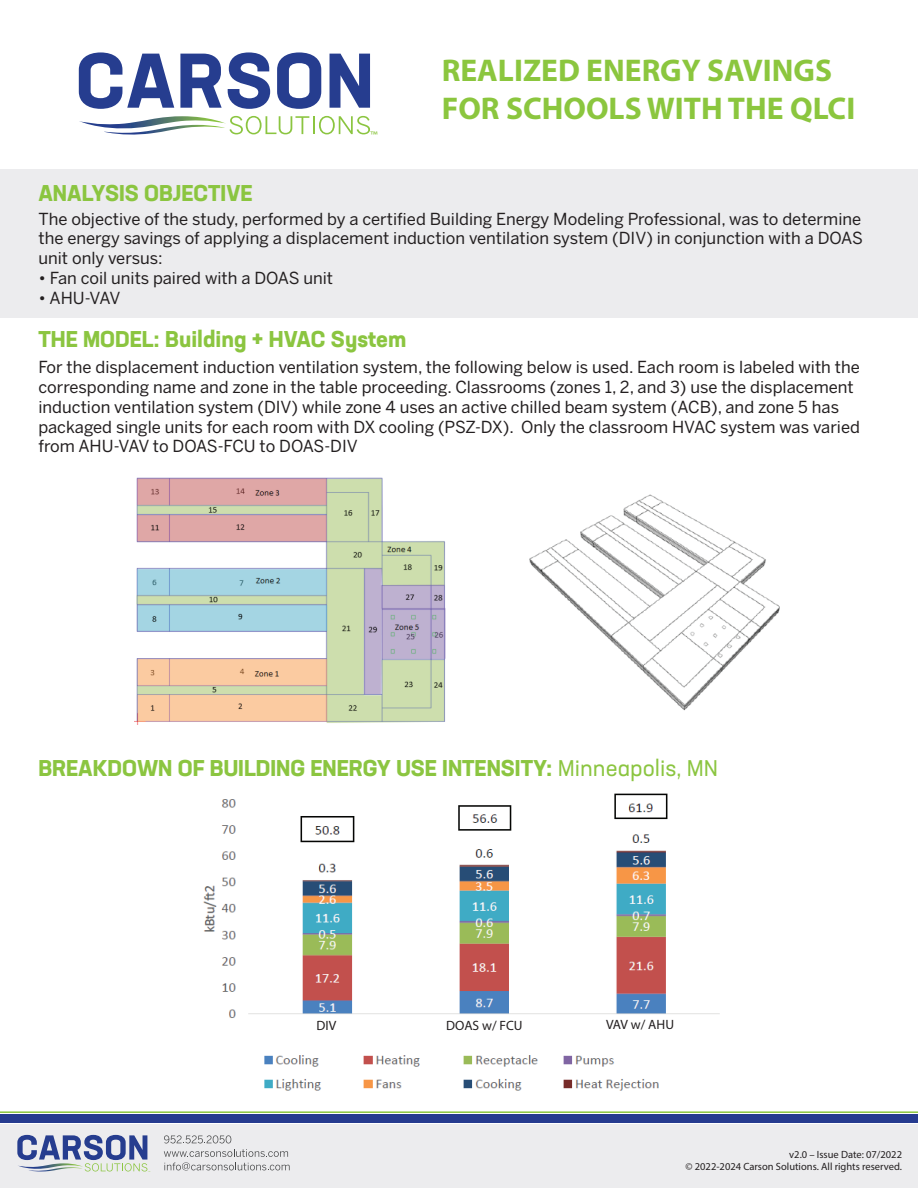
<style>
.page{position:relative;width:918px;height:1188px;background:#fff}
.page>*{position:absolute;margin:0;border:0;box-sizing:border-box;transform-origin:0 0}
.t1{font:700 31.5px/37.8px "Myriad Pro";color:#8bc63e}
.t2{font:700 22.5px "Neusa Next Std";color:#8bc540}
.t3{font:16.5px/19.8px "Benton Sans";color:#231f20}
.t4{font:13.5px "Myriad Pro";color:#231f20}
.t5{font:11.1px "Myriad Pro";color:#8bc540;scale:1.09 1}
.t6{font:10.5px/12.6px "Myriad Pro";color:#231f20;text-align:right}
.s1{font-weight:400}
</style>
<div class="page">
<div style="left:1px;top:169px;width:917px;height:148px;background:#ececee"></div>
<img style="left:134px;top:477px;width:312px;height:248px">
<img style="left:529px;top:494px;width:251px;height:217px">
<img style="left:203px;top:793px;width:517px;height:298px">
<div style="left:0;top:1114px;width:918px;height:9px;background:#263b8f"></div>
<div style="left:0;top:1124px;width:918px;height:64px;background:#ececee"></div>
<hr style="left:0;top:1111px;width:918px;height:2px;background:#8bc63e">
<svg style="left:17px;top:1135px;width:130px;height:37px"></svg>
<img style="left:17px;top:1163px;width:66px;height:9px">
<img style="left:29px;top:1167px;width:54px;height:5px">
<svg style="left:164px;top:1135px;width:67px;height:8px"></svg>
<svg style="left:164px;top:1149px;width:126px;height:21px"></svg>
<svg style="left:79px;top:52px;width:95px;height:57px"></svg>
<svg style="left:180px;top:54px;width:42px;height:54px"></svg>
<svg style="left:228px;top:52px;width:42px;height:57px"></svg>
<svg style="left:277px;top:52px;width:44px;height:57px"></svg>
<svg style="left:330px;top:54px;width:40px;height:54px"></svg>
<svg style="left:79px;top:116px;width:291px;height:19px"></svg>
<div style="left:290px;top:1021px;width:393px;height:18px;background:#fff"></div>
<p class="t5" style="left:370px;top:128px;width:8px">™</p>
<h1 class="t1" style="left:442px;top:51px;width:415px">REALIZED ENERGY SAVINGS<br>FOR SCHOOLS WITH THE QLCI</h1>
<h2 class="t2" style="left:38px;top:178px;width:216px">ANALYSIS OBJECTIVE</h2>
<p class="t3" style="left:38px;top:208px;width:826px;text-align:justify">The objective of the study, performed by a certified Building Energy Modeling Professional, was to determine the energy savings of applying a displacement induction ventilation system (DIV) in conjunction with a DOAS unit only versus:</p>
<p class="t3" style="left:38px;top:268px;width:296px">• Fan coil units paired with a DOAS unit</p>
<p class="t3" style="left:38px;top:288px;width:84px">• AHU-VAV</p>
<h2 class="t2" style="left:38px;top:324px;width:369px">THE MODEL: Building + HVAC System</h2>
<p class="t3" style="left:38px;top:357px;width:823px">For the displacement induction ventilation system, the following below is used. Each room is labeled with the corresponding name and zone in the table proceeding. Classrooms (zones 1, 2, and 3) use the displacement induction ventilation system (DIV) while zone 4 uses an active chilled beam system (ACB), and zone 5 has packaged single units for each room with DX cooling (PSZ-DX). Only the classroom HVAC system was varied from AHU-VAV to DOAS-FCU to DOAS-DIV</p>
<h2 class="t2" style="left:38px;top:754px;width:681px">BREAKDOWN OF BUILDING ENERGY USE INTENSITY: <span class="s1">Minneapolis, MN</span></h2>
<p class="t4" style="left:316px;top:1017px;width:21px">DIV</p>
<p class="t4" style="left:446px;top:1017px;width:78px">DOAS w/ FCU</p>
<p class="t4" style="left:606px;top:1016px;width:69px">VAV w/ AHU</p>
<p class="t6" style="left:686px;top:1148px;width:218px">v2.0 – Issue Date: 07/2022<br>© 2022-2024 Carson Solutions. All rights reserved.</p>
</div>
